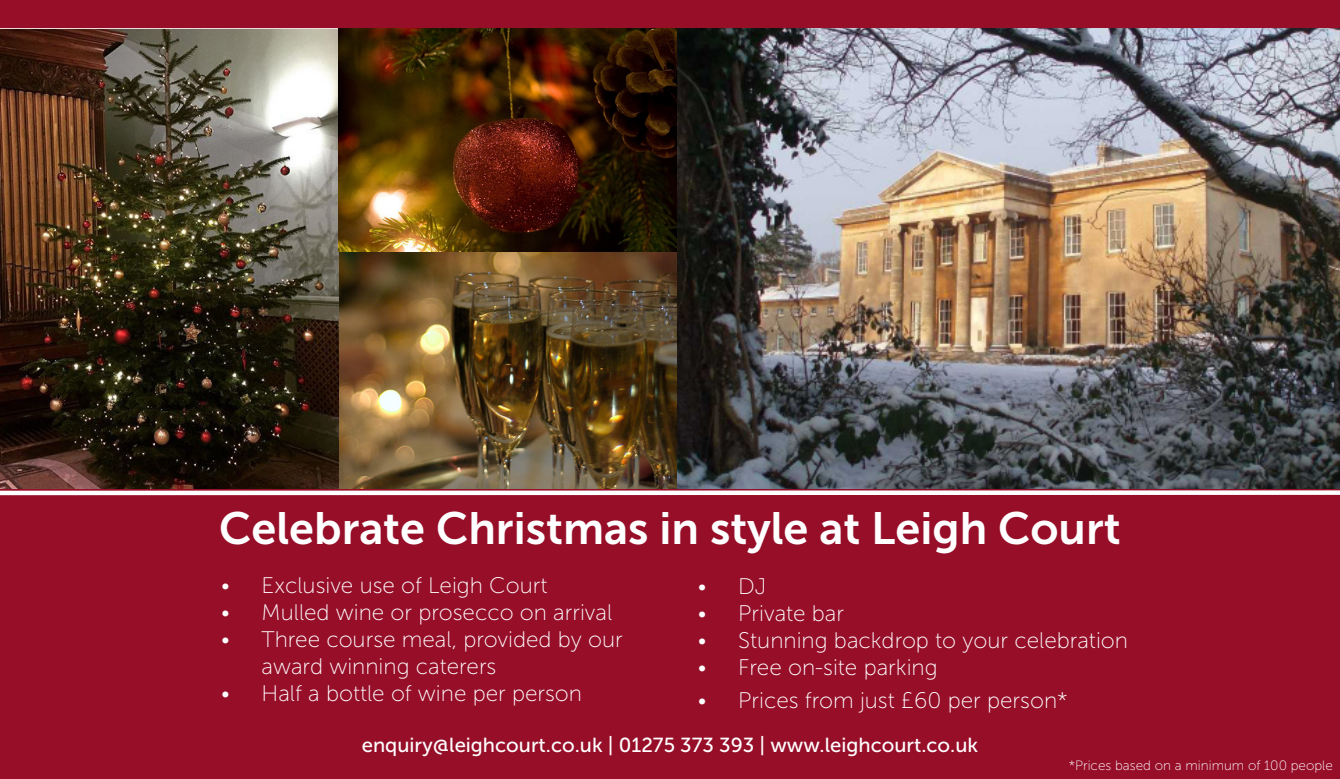
<style>
.page{position:relative;width:1340px;height:779px;background:#fff}
.page>*{position:absolute;margin:0;border:0;box-sizing:border-box;transform-origin:0 0}
.t1{font:45px "Museo Sans 700";color:#fff}
.t2{font:22.5px/27px "Museo Sans 100";color:#fff}
.t3{font:20.25px "Museo Sans 500";color:#fff}
.t4{font:13.5px "Museo Sans 100";color:#fff}
</style>
<div class="page">
<div style="left:0;top:488px;width:1339px;height:290px;background:#970e29"></div>
<div style="left:0;top:490px;width:1339px;height:5px;background:#fff"></div>
<div style="left:0;top:0;width:1339px;height:28px;background:#970e29"></div>
<img style="left:338px;top:252px;width:339px;height:236px">
<img style="left:0;top:29px;width:338px;height:459px">
<img style="left:338px;top:28px;width:339px;height:224px">
<img style="left:677px;top:28px;width:662px;height:460px">
<p class="t1" style="left:219px;top:503px;width:902px">Celebrate Christmas in style at Leigh Court</p>
<p class="t2" style="left:221px;top:571px;width:328px">• Exclusive use of Leigh Court</p>
<p class="t2" style="left:221px;top:598px;width:392px">• Mulled wine or prosecco on arrival</p>
<p class="t2" style="left:261px;top:625px;width:363px;text-indent:-40px">• Three course meal, provided by our award winning caterers</p>
<p class="t2" style="left:221px;top:679px;width:362px">• Half a bottle of wine per person</p>
<p class="t2" style="left:697px;top:572px;width:70px">• DJ</p>
<p class="t2" style="left:697px;top:599px;width:148px">• Private bar</p>
<p class="t2" style="left:697px;top:626px;width:432px">• Stunning backdrop to your celebration</p>
<p class="t2" style="left:697px;top:653px;width:241px">• Free on-site parking</p>
<p class="t2" style="left:697px;top:686px;width:371px">• Prices from just £60 per person*</p>
<p class="t3" style="left:362px;top:733px;width:618px">enquiry@leighcourt.co.uk | 01275 373 393 | www.leighcourt.co.uk</p>
<p class="t4" style="left:1068px;top:757px;width:265px">*Prices based on a minimum of 100 people</p>
</div>
